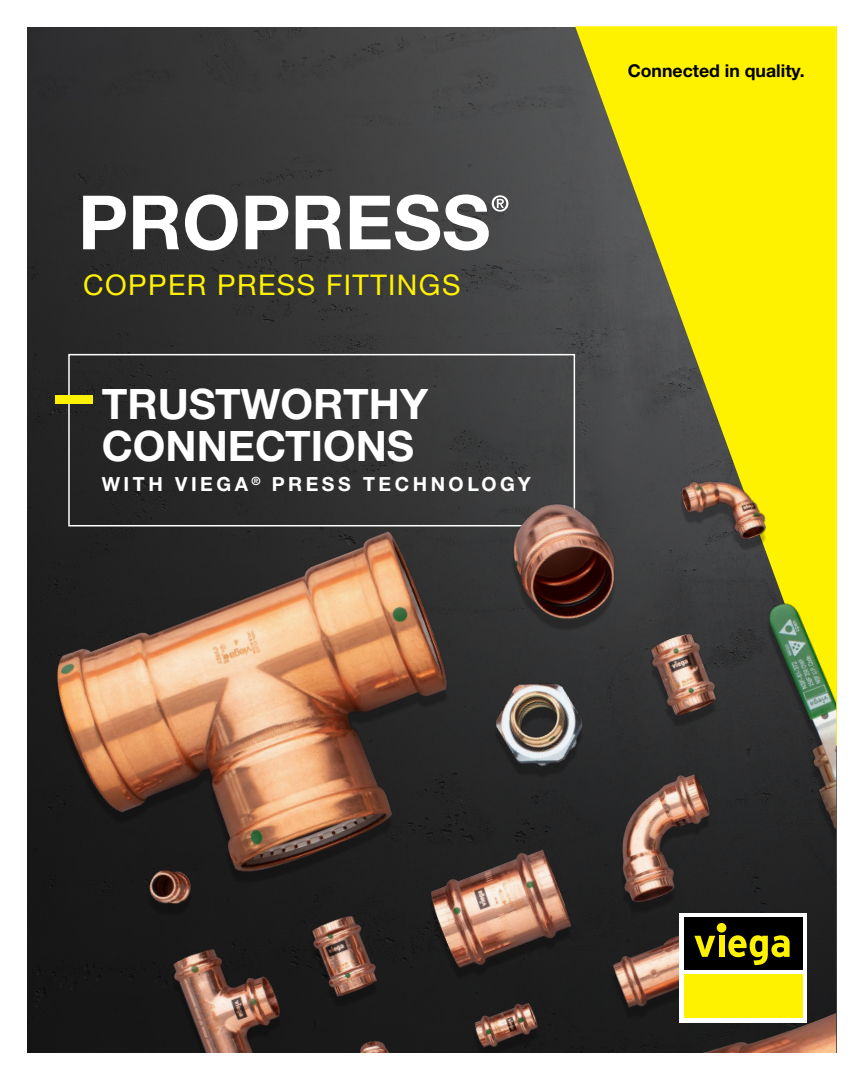
<style>
.page{position:relative;width:864px;height:1080px;background:#fff}
.page>*{position:absolute;margin:0;border:0;box-sizing:border-box;transform-origin:0 0}
.t1{font:42px/41.7px "M Ying Hei PR Cfor Viega W7";color:#fff}
.t2{font:28.5px "M Ying Hei PR Cfor Viega W4";letter-spacing:.05em;color:#fff200}
.t3{font:19.5px "M Ying Hei PR Cfor Viega W7";letter-spacing:.18em;color:#fff}
.t4{font:17.7px "M Ying Hei PR Cfor Viega W7";color:#000}
</style>
<div class="page">
<svg style="left:28px;top:27px;width:547px;height:429px;background:#383839"></svg>
<svg style="left:575px;top:26px;width:262px;height:720px;background:#cac118"></svg>
<div style="left:68px;top:354px;width:507px;height:172px;border:2px solid #fff"></div>
<div style="left:55px;top:395px;width:37px;height:9px;background:#fff200"></div>
<img style="left:28px;top:456px;width:808px;height:597px">
<div style="left:680px;top:913px;width:127px;height:109px;background:#fff"></div>
<div style="left:684px;top:974px;width:119px;height:44px;background:#fff200"></div>
<div style="left:684px;top:917px;width:119px;height:53px;background:#000"></div>
<svg style="left:694px;top:936px;width:21px;height:21px"></svg>
<div style="left:719px;top:936px;width:5px;height:21px;background:#fff200"></div>
<div style="left:717px;top:923px;width:9px;height:10px;background:#fff200;border-radius:50%"></div>
<svg style="left:728px;top:935px;width:62px;height:30px"></svg>
<svg style="left:83px;top:194px;width:425px;height:57px"></svg>
<h2 class="t2" style="left:83px;top:268px;width:379px">COPPER PRESS FITTINGS</h2>
<h1 class="t1" style="left:102px;top:383px;width:328px">TRUSTWORTHY<br>CONNECTIONS</h1>
<p class="t3" style="left:102px;top:472px;width:431px">WITH VIEGA <sup>®</sup> PRESS TECHNOLOGY</p>
<p class="t4" style="left:628px;top:60px;width:179px">Connected in quality.</p>
</div>
